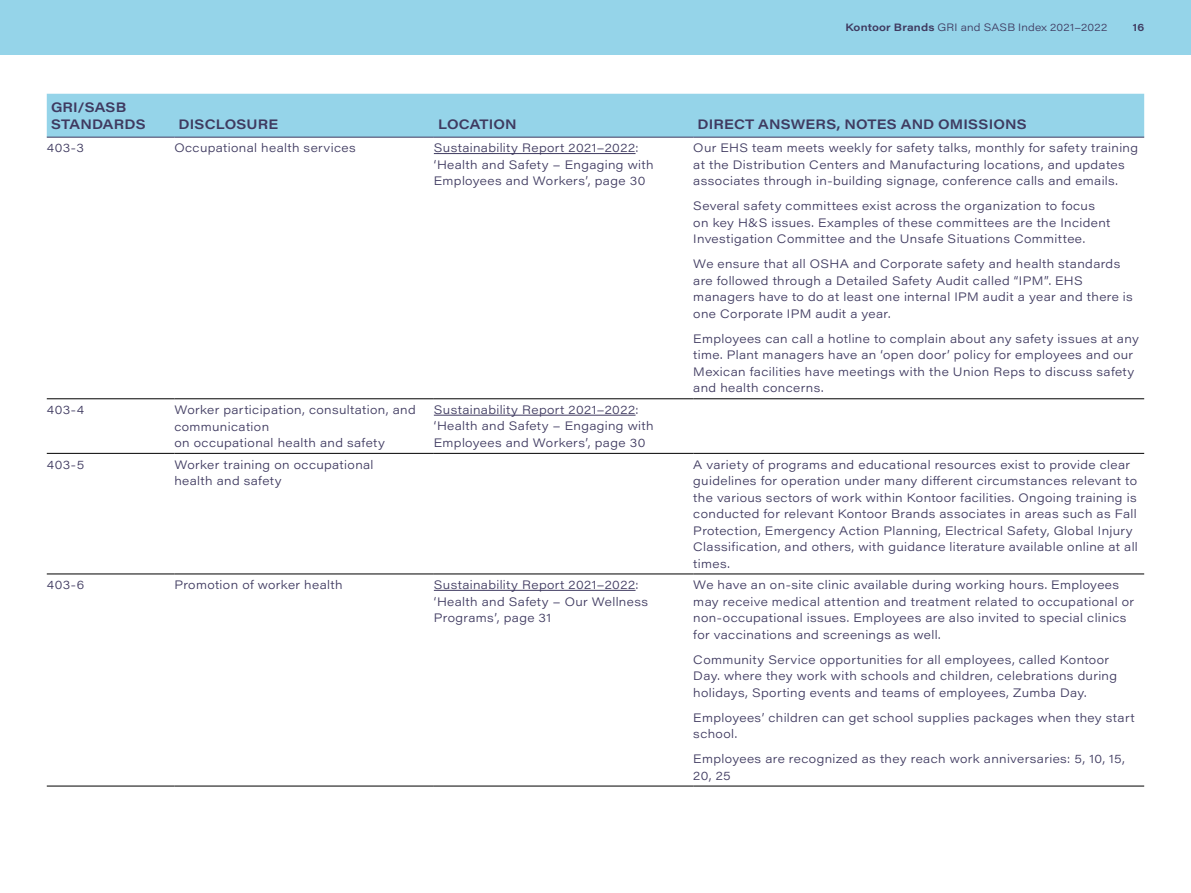
<style>
.page{position:relative;width:1191px;height:893px;background:#fff}
.page>*{position:absolute;margin:0;border:0;box-sizing:border-box;transform-origin:0 0}
.t1{font:600 13.5px/16.5px "Acumin Pro Wide";letter-spacing:.01em;color:#3f3a60}
.t2{font:300 12px/16.5px "Acumin Pro Wide";letter-spacing:.03em;color:#3f3a60}
.t3{font:300 10.5px "Acumin Pro Wide";letter-spacing:.02em;color:#3f3a60}
.t4{font:600 10.5px "Acumin Pro Wide";color:#3f3a60}
.s1{font-weight:600}
</style>
<div class="page">
<div style="left:47px;top:94px;width:1097px;height:43px;background:#95d4e9"></div>
<hr style="left:47px;top:786px;width:127px;height:1px;background:#000">
<hr style="left:174px;top:786px;width:260px;height:1px;background:#000">
<hr style="left:434px;top:786px;width:259px;height:1px;background:#000">
<hr style="left:693px;top:786px;width:451px;height:1px;background:#000">
<hr style="left:47px;top:137px;width:127px;height:1px;background:#3f3a60">
<hr style="left:174px;top:137px;width:260px;height:1px;background:#3f3a60">
<hr style="left:434px;top:137px;width:259px;height:1px;background:#3f3a60">
<hr style="left:693px;top:137px;width:451px;height:1px;background:#3f3a60">
<hr style="left:47px;top:453px;width:127px;height:1px;background:#000">
<hr style="left:174px;top:453px;width:260px;height:1px;background:#000">
<hr style="left:434px;top:453px;width:259px;height:1px;background:#000">
<hr style="left:693px;top:453px;width:451px;height:1px;background:#000">
<hr style="left:47px;top:398px;width:127px;height:1px;background:#000">
<hr style="left:174px;top:398px;width:260px;height:1px;background:#000">
<hr style="left:434px;top:398px;width:259px;height:1px;background:#000">
<hr style="left:693px;top:398px;width:451px;height:1px;background:#000">
<hr style="left:47px;top:574px;width:127px;height:1px;background:#000">
<hr style="left:174px;top:574px;width:260px;height:1px;background:#000">
<hr style="left:434px;top:574px;width:259px;height:1px;background:#000">
<hr style="left:693px;top:574px;width:451px;height:1px;background:#000">
<hr style="left:434px;top:153px;width:201px;height:1px;background:#3f3a60">
<hr style="left:434px;top:415px;width:201px;height:1px;background:#3f3a60">
<hr style="left:434px;top:590px;width:201px;height:1px;background:#3f3a60">
<div style="left:0;top:0;width:1191px;height:54px;background:#95d4e9"></div>
<p class="t1" style="left:51px;top:98px;width:96px">GRI/SASB<br>STANDARDS</p>
<p class="t3" style="left:845px;top:20px;width:263px"><span class="s1">Kontoor Brands</span> GRI and SASB Index 2021–2022</p>
<p class="t4" style="left:1132px;top:20px;width:13px">16</p>
<p class="t1" style="left:179px;top:115px;width:101px">DISCLOSURE</p>
<p class="t1" style="left:438px;top:115px;width:80px">LOCATION</p>
<p class="t1" style="left:697px;top:115px;width:331px">DIRECT ANSWERS, NOTES AND OMISSIONS</p>
<p class="t2" style="left:47px;top:139px;width:39px">403-3</p>
<p class="t2" style="left:174px;top:139px;width:183px">Occupational health services</p>
<p class="t2" style="left:434px;top:139px;width:221px">Sustainability Report 2021–2022: ‘Health and Safety – Engaging with<br>Employees and Workers’, page 30</p>
<p class="t2" style="left:693px;top:139px;width:446px">Our EHS team meets weekly for safety talks, monthly for safety training at the Distribution Centers and Manufacturing locations, and updates associates through in-building signage, conference calls and emails.</p>
<p class="t2" style="left:693px;top:197px;width:418px">Several safety committees exist across the organization to focus on key H&amp;S issues. Examples of these committees are the Incident<br>Investigation Committee and the Unsafe Situations Committee.</p>
<p class="t2" style="left:693px;top:255px;width:441px">We ensure that all OSHA and Corporate safety and health standards are followed through a Detailed Safety Audit called “IPM”. EHS managers have to do at least one internal IPM audit a year and there is one Corporate IPM audit a year.</p>
<p class="t2" style="left:693px;top:330px;width:447px">Employees can call a hotline to complain about any safety issues at any time. Plant managers have an ‘open door’ policy for employees and our Mexican facilities have meetings with the Union Reps to discuss safety and health concerns.</p>
<p class="t2" style="left:47px;top:401px;width:39px">403-4</p>
<p class="t2" style="left:174px;top:401px;width:243px">Worker participation, consultation, and communication<br>on occupational health and safety</p>
<p class="t2" style="left:434px;top:401px;width:221px">Sustainability Report 2021–2022: ‘Health and Safety – Engaging with<br>Employees and Workers’, page 30</p>
<p class="t2" style="left:47px;top:455px;width:39px">403-5</p>
<p class="t2" style="left:174px;top:455px;width:201px">Worker training on occupational health and safety</p>
<p class="t2" style="left:693px;top:455px;width:446px">A variety of programs and educational resources exist to provide clear guidelines for operation under many different circumstances relevant to the various sectors of work within Kontoor facilities. Ongoing training is conducted for relevant Kontoor Brands associates in areas such as Fall Protection, Emergency Action Planning, Electrical Safety, Global Injury Classification, and others, with guidance literature available online at all times.</p>
<p class="t2" style="left:47px;top:576px;width:39px">403-6</p>
<p class="t2" style="left:174px;top:576px;width:170px">Promotion of worker health</p>
<p class="t2" style="left:434px;top:576px;width:216px">Sustainability Report 2021–2022: ‘Health and Safety – Our Wellness<br>Programs’, page 31</p>
<p class="t2" style="left:693px;top:576px;width:442px">We have an on-site clinic available during working hours. Employees may receive medical attention and treatment related to occupational or non-occupational issues. Employees are also invited to special clinics for vaccinations and screenings as well.</p>
<p class="t2" style="left:693px;top:651px;width:425px">Community Service opportunities for all employees, called Kontoor<br>Day. where they work with schools and children, celebrations during holidays, Sporting events and teams of employees, Zumba Day.</p>
<p class="t2" style="left:693px;top:709px;width:443px">Employees’ children can get school supplies packages when they start school.</p>
<p class="t2" style="left:693px;top:750px;width:433px">Employees are recognized as they reach work anniversaries: 5, 10, 15,<br>20, 25</p>
</div>
